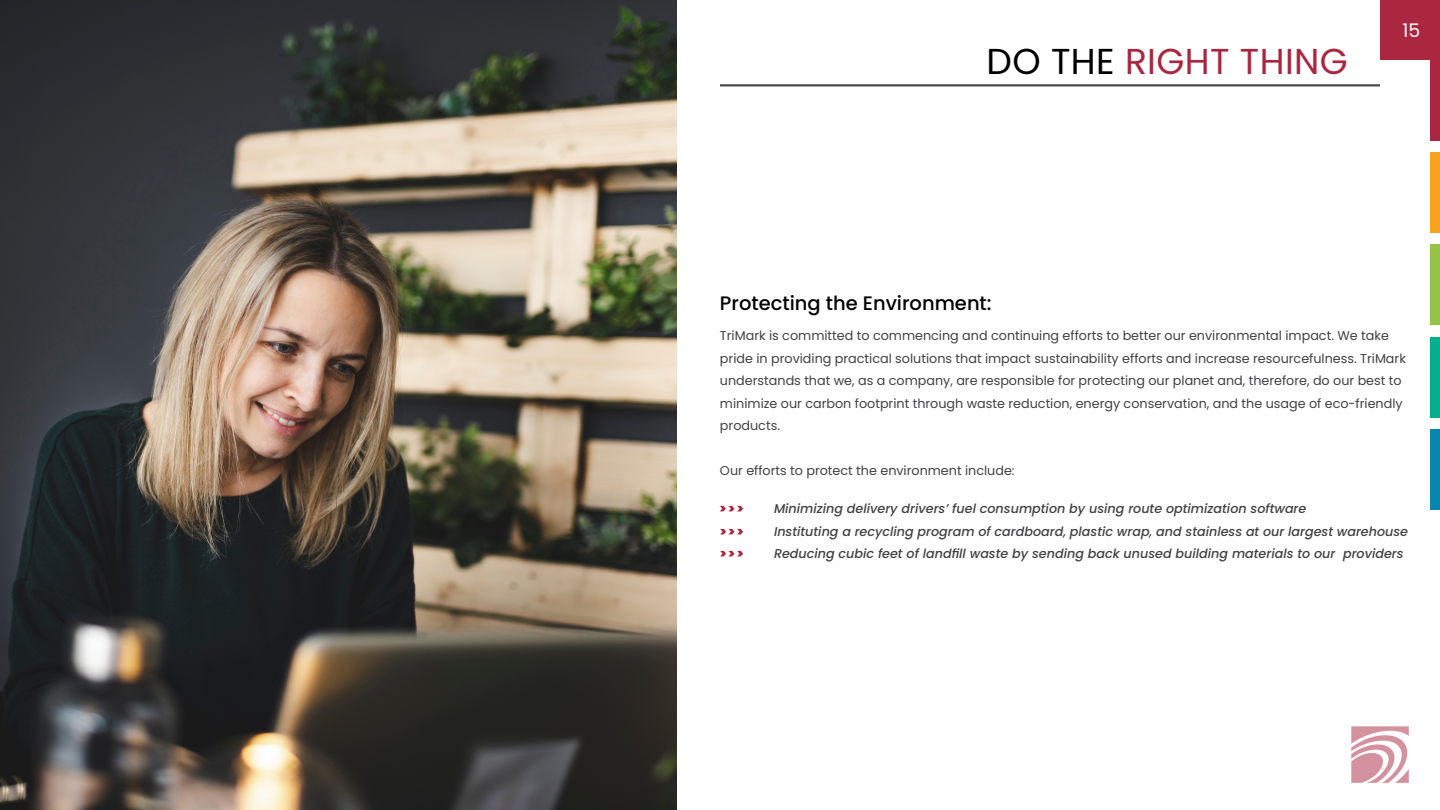
<style>
.page{position:relative;width:1440px;height:810px;background:#fff}
.page>*{position:absolute;margin:0;border:0;box-sizing:border-box;transform-origin:0 0}
.t1{font:36px "Poppins";letter-spacing:.01em;color:#ab263f}
._30_Reg_center{font:500 19.5px "Poppins";color:#000}
.t2{font:18.75px "Poppins";color:#fff}
.Text__Left__Alignment{font:12.75px/22.5px "Poppins";color:#414042}
.Text__Left__Alignment-2{font:italic 500 12.75px "Poppins";color:#414042}
._30_Reg_center-2{font:italic 500 12.75px "Poppins";color:#414042}
.Text__Left__Alignment-3{font:900 12.75px "Poppins";color:#ab263f}
._30_Reg_center-3{font:900 12.75px "Poppins";color:#ab263f}
.s1{color:#000}
</style>
<div class="page">
<div style="left:1430px;top:429px;width:10px;height:80px;background:#0787af"></div>
<div style="left:1430px;top:337px;width:10px;height:80px;background:#00b08d"></div>
<div style="left:1430px;top:245px;width:10px;height:80px;background:#95c247"></div>
<div style="left:1430px;top:152px;width:10px;height:80px;background:#faa21b"></div>
<div style="left:1430px;top:60px;width:10px;height:80px;background:#ab263f"></div>
<img style="left:1352px;top:727px;width:56px;height:56px">
<hr style="left:720px;top:84px;width:660px;height:2px;background:#4d4d4f">
<img style="left:0;top:0;width:677px;height:810px">
<div style="left:1380px;top:0;width:60px;height:60px;background:#ab263f"></div>
<p class="t1" style="left:987px;top:41px;width:363px"><span class="s1">DO THE</span> RIGHT THING</p>
<h3 class="t2" style="left:1403px;top:20px;width:19px">15</h3>
<p class="_30_Reg_center" style="left:720px;top:292px;width:273px">Protecting the Environment:</p>
<p class="Text__Left__Alignment" style="left:720px;top:325px;width:687px">TriMark is committed to commencing and continuing efforts to better our environmental impact. We take pride in providing practical solutions that impact sustainability efforts and increase resourcefulness. TriMark understands that we, as a company, are responsible for protecting our planet and, therefore, do our best to minimize our carbon footprint through waste reduction, energy conservation, and the usage of eco-friendly products.</p>
<p class="Text__Left__Alignment" style="left:720px;top:460px;width:296px">Our efforts to protect the environment include:</p>
<p class="Text__Left__Alignment-3" style="left:720px;top:501px;width:25px">&gt; &gt; &gt;</p>
<p class="Text__Left__Alignment-2" style="left:774px;top:501px;width:534px">Minimizing delivery drivers’ fuel consumption by using route optimization software</p>
<p class="Text__Left__Alignment-3" style="left:720px;top:524px;width:25px">&gt; &gt; &gt;</p>
<p class="Text__Left__Alignment-2" style="left:774px;top:524px;width:636px">Instituting a recycling program of cardboard, plastic wrap, and stainless at our largest warehouse</p>
<p class="_30_Reg_center-3" style="left:720px;top:546px;width:25px">&gt; &gt; &gt;</p>
<p class="_30_Reg_center-2" style="left:774px;top:546px;width:631px">Reducing cubic feet of landfill waste by sending back unused building materials to our providers</p>
</div>
